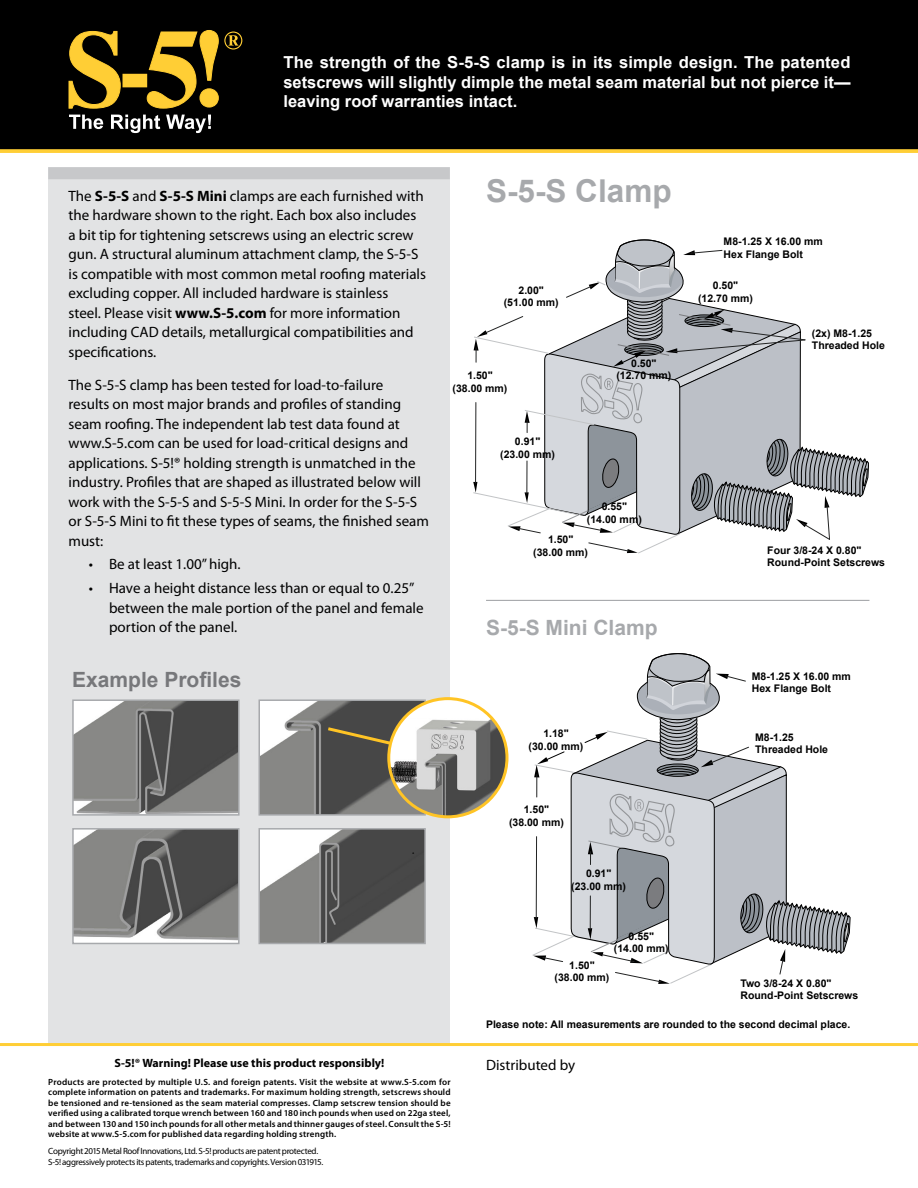
<style>
.page{position:relative;width:918px;height:1188px;background:#fff}
.page>*{position:absolute;margin:0;border:0;box-sizing:border-box;transform-origin:0 0}
.t1{font:700 31.5px "Arial";color:#a7a9ac}
.t2{font:700 21px "Arial";color:#77787b}
.t3{font:700 21px "Arial";color:#a7a9ac}
.t4{font:700 16.5px/19.8px "Arial";color:#fff;text-align:justify}
.t5{font:15px/19.5px "Myriad Pro";color:#000}
.t6{font:700 12px "Myriad Pro";color:#000}
.t7{font:700 10.5px/12.6px "Arial";color:#000;text-align:center}
.t8{font:600 9px/10.5px "Myriad Pro";letter-spacing:.02em;color:#000;text-align:justify}
.t9{font:9px/10.5px "Myriad Pro";letter-spacing:-.035em;color:#000}
.t10{font:300 condensed 7.2px "Arial";color:#000;scale:.92 1}
.s1{font-weight:700}
</style>
<div class="page">
<div style="left:48px;top:167px;width:402px;height:876px;background:#e2e3e4"></div>
<div style="left:48px;top:167px;width:402px;height:12px;background:#c7c8ca"></div>
<hr style="left:0;top:1043px;width:918px;height:3px;background:#ffce35">
<div style="left:0;top:0;width:918px;height:150px;background:#000"></div>
<svg style="left:0;top:149px;width:918px;height:4px;fill:#ffce35"></svg>
<svg style="left:473px;top:239px;width:396px;height:314px"></svg>
<hr style="left:486px;top:600px;width:383px;height:1px;background:#a7a9ac">
<svg style="left:532px;top:653px;width:318px;height:331px"></svg>
<svg style="left:72px;top:699px;width:168px;height:117px"></svg>
<svg style="left:72px;top:828px;width:168px;height:117px"></svg>
<svg style="left:258px;top:828px;width:168px;height:117px"></svg>
<svg style="left:258px;top:699px;width:169px;height:117px"></svg>
<img style="left:389px;top:699px;width:118px;height:118px;border-radius:59px">
<svg style="left:441px;top:735px;width:8px;height:4px"></svg>
<svg style="left:389px;top:699px;width:97px;height:19px;fill:#fff"></svg>
<div style="left:387px;top:697px;width:121px;height:121px;border:3px solid #ffc425;border-radius:50%"></div>
<svg style="left:69px;top:115px;width:34px;height:14px"></svg>
<svg style="left:111px;top:115px;width:49px;height:18px"></svg>
<svg style="left:166px;top:115px;width:45px;height:18px"></svg>
<svg style="left:69px;top:31px;width:51px;height:77px"></svg>
<div style="left:123px;top:74px;width:24px;height:13px;background:#ffce35"></div>
<svg style="left:147px;top:30px;width:71px;height:78px"></svg>
<svg style="left:224px;top:32px;width:18px;height:18px"></svg>
<p class="t4" style="left:284px;top:53px;width:569px">The strength of the S-5-S clamp is in its simple design. The patented setscrews will slightly dimple the metal seam material but not pierce it— leaving roof warranties intact.</p>
<p class="t5" style="left:69px;top:186px;width:359px">The <span class="s1">S-5-S</span> and <span class="s1">S-5-S Mini</span> clamps are each furnished with the hardware shown to the right. Each box also includes a bit tip for tightening setscrews using an electric screw gun. A structural aluminum attachment clamp, the S-5-S is compatible with most common metal roofing materials excluding copper. All included hardware is stainless<br>steel. Please visit <span class="s1">www.S-5.com</span> for more information including CAD details, metallurgical compatibilities and specifications.</p>
<p class="t5" style="left:69px;top:375px;width:362px">The S-5-S clamp has been tested for load-to-failure<br>results on most major brands and profiles of standing seam roofing. The independent lab test data found at www.S-5.com can be used for load-critical designs and applications. S-5!® holding strength is unmatched in the industry. Profiles that are shaped as illustrated below will work with the S-5-S and S-5-S Mini. In order for the S-5-S or S-5-S Mini to fit these types of seams, the finished seam must:</p>
<p class="t5" style="left:89px;top:554px;width:153px">• Be at least 1.00” high.</p>
<p class="t5" style="left:109px;top:578px;width:316px;text-indent:-20px">• Have a height distance less than or equal to 0.25” between the male portion of the panel and female portion of the panel.</p>
<h2 class="t2" style="left:72px;top:665px;width:171px">Example Profiles</h2>
<h1 class="t1" style="left:486px;top:170px;width:187px">S-5-S Clamp</h1>
<p class="t7" style="left:504px;top:284px;width:56px">2.00" (51.00 mm)</p>
<p class="t7" style="left:453px;top:369px;width:56px">1.50" (38.00 mm)</p>
<p class="t7" style="left:500px;top:436px;width:56px">0.91" (23.00 mm)</p>
<p class="t7" style="left:616px;top:357px;width:56px">0.50" (12.70 mm)</p>
<p class="t7" style="left:587px;top:501px;width:56px">0.55" (14.00 mm)</p>
<p class="t7" style="left:533px;top:534px;width:56px">1.50" (38.00 mm)</p>
<h2 class="t3" style="left:486px;top:614px;width:173px">S-5-S Mini Clamp</h2>
<p class="t10" style="left:442px;top:733px;width:7px">®</p>
<p class="t7" style="left:529px;top:727px;width:56px">1.18" (30.00 mm)</p>
<p class="t7" style="left:724px;top:236px;width:101px;text-align:left">M8-1.25 X 16.00 mm<br>Hex Flange Bolt</p>
<p class="t7" style="left:698px;top:280px;width:56px">0.50" (12.70 mm)</p>
<p class="t7" style="left:812px;top:327px;width:74px;text-align:left">(2x) M8-1.25<br>Threaded Hole</p>
<p class="t7" style="left:767px;top:544px;width:119px;text-align:left">Four 3/8-24 X 0.80"<br>Round-Point Setscrews</p>
<p class="t7" style="left:752px;top:670px;width:101px;text-align:left">M8-1.25 X 16.00 mm<br>Hex Flange Bolt</p>
<p class="t7" style="left:755px;top:731px;width:74px;text-align:left">M8-1.25<br>Threaded Hole</p>
<p class="t7" style="left:509px;top:803px;width:56px">1.50" (38.00 mm)</p>
<p class="t7" style="left:571px;top:868px;width:56px">0.91" (23.00 mm)</p>
<p class="t7" style="left:614px;top:930px;width:56px">0.55" (14.00 mm)</p>
<p class="t7" style="left:555px;top:959px;width:56px">1.50" (38.00 mm)</p>
<p class="t7" style="left:740px;top:977px;width:119px;text-align:left">Two 3/8-24 X 0.80"<br>Round-Point Setscrews</p>
<p class="t7" style="left:486px;top:1018px;width:366px">Please note: All measurements are rounded to the second decimal place.</p>
<p class="t6" style="left:115px;top:1056px;width:271px">S-5!® Warning! Please use this product responsibly!</p>
<p class="t5" style="left:486px;top:1055px;width:91px">Distributed by</p>
<p class="t8" style="left:48px;top:1076px;width:404px">Products are protected by multiple U.S. and foreign patents. Visit the website at www.S-5.com for complete information on patents and trademarks. For maximum holding strength, setscrews should be tensioned and re-tensioned as the seam material compresses. Clamp setscrew tension should be verified using a calibrated torque wrench between 160 and 180 inch pounds when used on 22ga steel, and between 130 and 150 inch pounds for all other metals and thinner gauges of steel. Consult the S-5! website at www.S-5.com for published data regarding holding strength.</p>
<p class="t9" style="left:48px;top:1146px;width:277px">Copyright 2015 Metal Roof Innovations, Ltd. S-5! products are patent protected.<br>S-5! aggressively protects its patents, trademarks and copyrights. Version 031915.</p>
</div>
